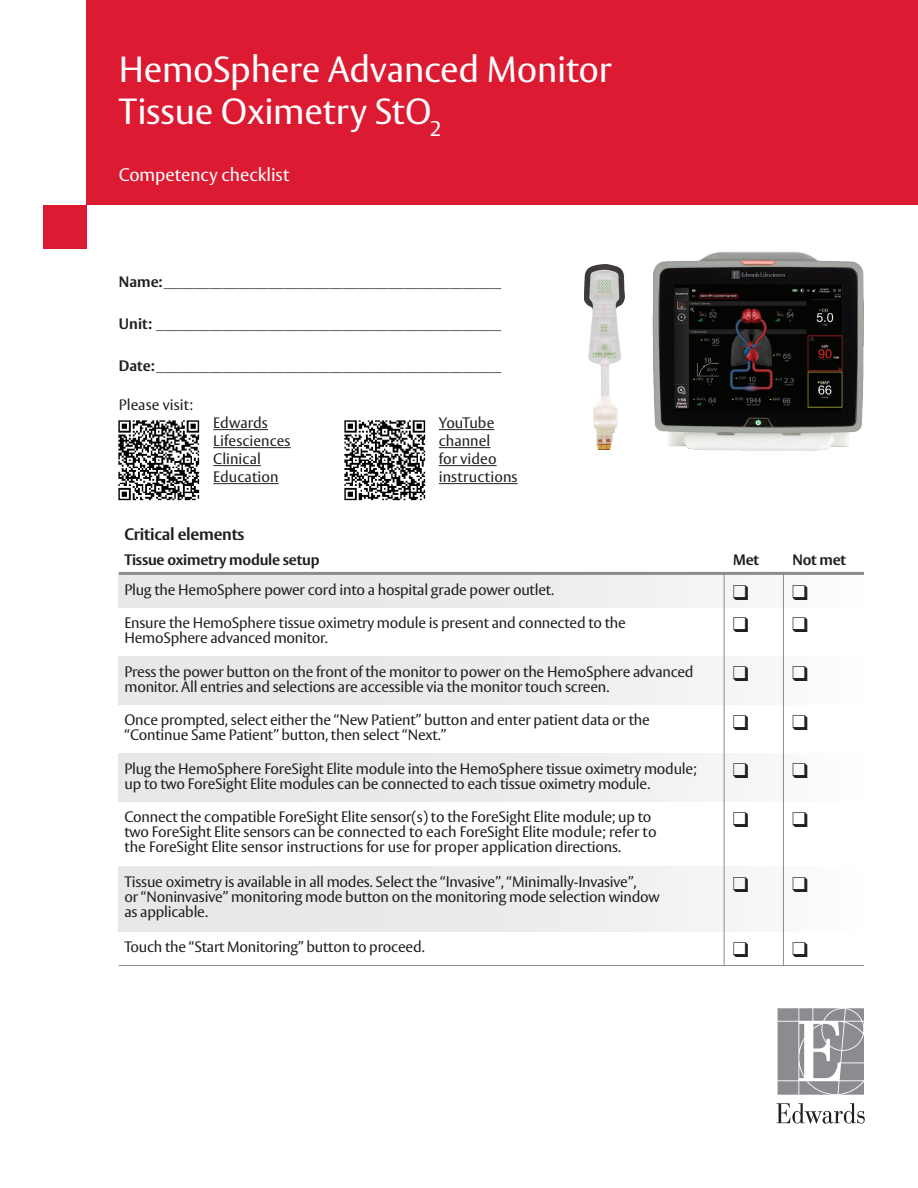
<style>
.page{position:relative;width:918px;height:1188px;background:#fff}
.page>*{position:absolute;margin:0;border:0;box-sizing:border-box;transform-origin:0 0}
.t1{font:36px/42px "Vesta Std";letter-spacing:-.005em;color:#fff}
.t2{font:18px "Vesta Std";letter-spacing:-.005em;color:#fff}
.t3{font:700 16.5px "Vesta Std";letter-spacing:-.015em;color:#231f20}
.t4{font:15px/15px "Vesta Std";letter-spacing:-.015em;color:#231f20}
.t5{font:700 15px "Vesta Std";letter-spacing:-.015em;color:#231f20}
.t6{font:15px/18px "Vesta Std";letter-spacing:.005em;color:#231f20}
</style>
<div class="page">
<div style="left:43px;top:205px;width:44px;height:43px;background:#dc1a32"></div>
<div style="left:87px;top:0;width:831px;height:205px;background:#dc1a32"></div>
<svg style="left:778px;top:1008px;width:86px;height:87px;background:#a2a3a6"></svg>
<svg style="left:777px;top:1103px;width:88px;height:21px"></svg>
<div style="left:119px;top:575px;width:745px;height:32px;background:linear-gradient(to right,#e2e4e5,#f8f8f9)"></div>
<div style="left:119px;top:656px;width:745px;height:49px;background:linear-gradient(to right,#e2e4e5,#f8f8f9)"></div>
<div style="left:119px;top:753px;width:745px;height:49px;background:linear-gradient(to right,#e2e4e5,#f8f8f9)"></div>
<div style="left:119px;top:867px;width:745px;height:65px;background:linear-gradient(to right,#e2e4e5,#f8f8f9)"></div>
<hr style="left:724px;top:572px;width:1px;height:394px;background:#8a8c8f">
<hr style="left:783px;top:572px;width:1px;height:394px;background:#8a8c8f">
<hr style="left:119px;top:572px;width:745px;height:3px;background:#8a8c8f">
<hr style="left:119px;top:965px;width:745px;height:1px;background:#8a8c8f">
<img style="left:652px;top:252px;width:212px;height:199px">
<img style="left:584px;top:265px;width:40px;height:185px">
<hr style="left:213px;top:429px;width:55px;height:1px;background:#231f20">
<hr style="left:213px;top:447px;width:78px;height:1px;background:#231f20">
<hr style="left:213px;top:465px;width:48px;height:1px;background:#231f20">
<hr style="left:213px;top:483px;width:66px;height:1px;background:#231f20">
<img style="left:119px;top:420px;width:81px;height:81px">
<img style="left:345px;top:420px;width:81px;height:81px">
<hr style="left:439px;top:429px;width:55px;height:1px;background:#231f20">
<hr style="left:439px;top:447px;width:51px;height:1px;background:#231f20">
<hr style="left:439px;top:465px;width:58px;height:1px;background:#231f20">
<hr style="left:439px;top:483px;width:79px;height:1px;background:#231f20">
<svg style="left:734px;top:585px;width:74px;height:15px"></svg>
<svg style="left:734px;top:666px;width:14px;height:15px"></svg>
<svg style="left:734px;top:763px;width:14px;height:15px"></svg>
<svg style="left:734px;top:877px;width:14px;height:15px"></svg>
<svg style="left:793px;top:666px;width:15px;height:15px"></svg>
<svg style="left:793px;top:763px;width:15px;height:15px"></svg>
<svg style="left:793px;top:877px;width:15px;height:15px"></svg>
<h1 class="t1" style="left:119px;top:48px;width:495px">HemoSphere Advanced Monitor<br>Tissue Oximetry StO<sub>2</sub></h1>
<p class="t2" style="left:119px;top:164px;width:172px">Competency checklist</p>
<p class="t5" style="left:119px;top:273px;width:384px">Name:_____________________________________________</p>
<p class="t5" style="left:119px;top:315px;width:384px">Unit: ______________________________________________</p>
<p class="t5" style="left:119px;top:357px;width:384px">Date:______________________________________________</p>
<p class="t6" style="left:119px;top:396px;width:76px">Please visit:</p>
<p class="t6" style="left:213px;top:414px;width:79px">Edwards<br>Lifesciences<br>Clinical<br>Education</p>
<p class="t6" style="left:439px;top:414px;width:80px">YouTube channel<br>for video instructions</p>
<p class="t3" style="left:124px;top:524px;width:122px">Critical elements</p>
<p class="t5" style="left:124px;top:551px;width:197px">Tissue oximetry module setup</p>
<p class="t5" style="left:733px;top:551px;width:27px">Met</p>
<p class="t5" style="left:792px;top:551px;width:55px">Not met</p>
<p class="t4" style="left:124px;top:583px;width:431px">Plug the HemoSphere power cord into a hospital grade power outlet.</p>
<p class="t4" style="left:124px;top:615px;width:503px">Ensure the HemoSphere tissue oximetry module is present and connected to the<br>HemoSphere advanced monitor.</p>
<p class="t4" style="left:124px;top:664px;width:571px">Press the power button on the front of the monitor to power on the HemoSphere advanced monitor. All entries and selections are accessible via the monitor touch screen.</p>
<p class="t4" style="left:124px;top:712px;width:527px">Once prompted, select either the “New Patient” button and enter patient data or the “Continue Same Patient” button, then select “Next.”</p>
<p class="t4" style="left:124px;top:761px;width:574px">Plug the HemoSphere ForeSight Elite module into the HemoSphere tissue oximetry module; up to two ForeSight Elite modules can be connected to each tissue oximetry module.</p>
<p class="t4" style="left:124px;top:810px;width:534px">Connect the compatible ForeSight Elite sensor(s) to the ForeSight Elite module; up to two ForeSight Elite sensors can be connected to each ForeSight Elite module; refer to the ForeSight Elite sensor instructions for use for proper application directions.</p>
<p class="t4" style="left:124px;top:874px;width:537px">Tissue oximetry is available in all modes. Select the “Invasive”, “Minimally-Invasive”,<br>or “Noninvasive” monitoring mode button on the monitoring mode selection window as applicable.</p>
<p class="t4" style="left:124px;top:940px;width:302px">Touch the “Start Monitoring” button to proceed.</p>
</div>
